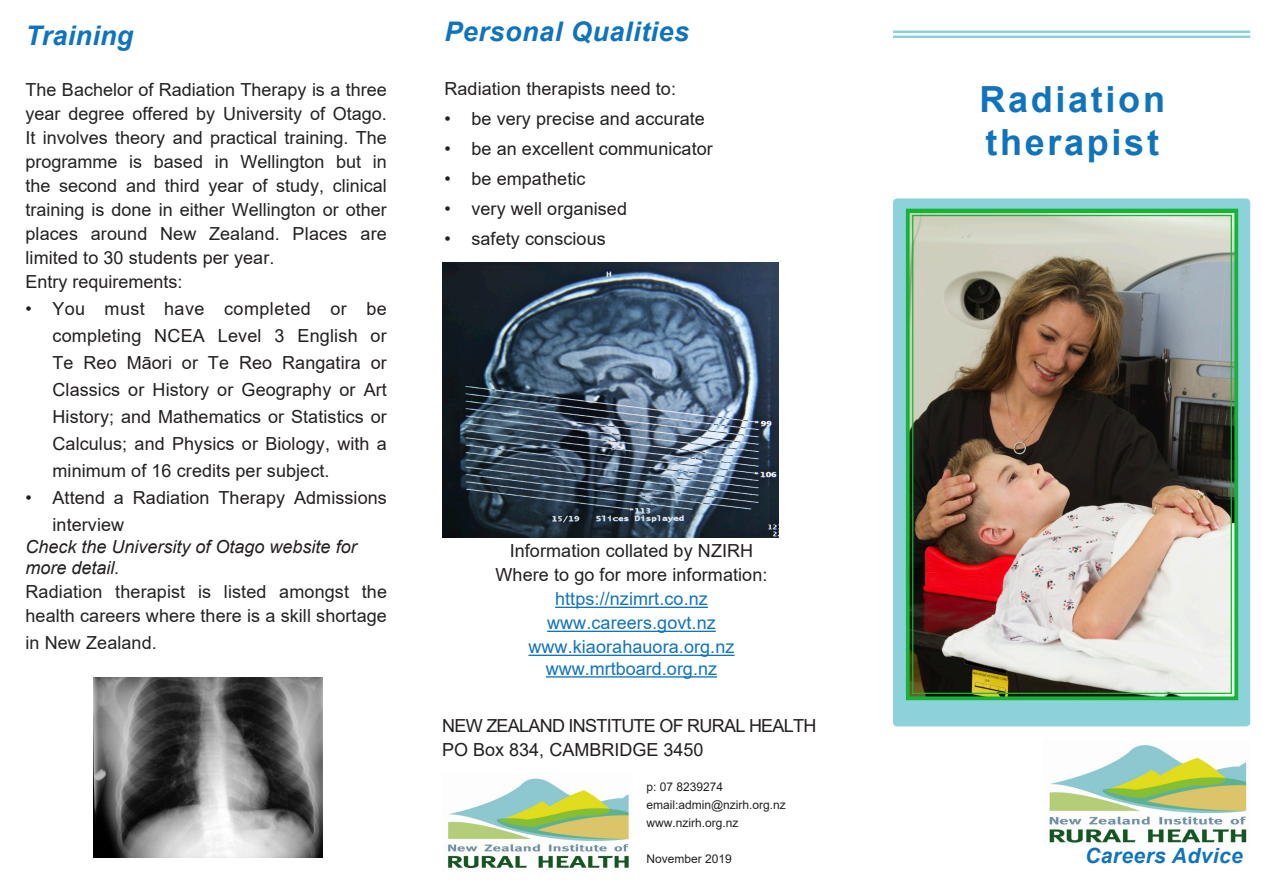
<style>
.page{position:relative;width:1263px;height:893px;background:#fff}
.page>*{position:absolute;margin:0;border:0;box-sizing:border-box;transform-origin:0 0}
.t1{font:700 36px "Arial";letter-spacing:.075em;color:#1074bc}
.Heading_2{font:italic 700 27px "Arial";letter-spacing:.02em;color:#1074bc}
.Heading_2-2{font:italic 700 21px "Arial";letter-spacing:.02em;color:#1074bc}
.Body_small{font:18px/27px "Arial";letter-spacing:.005em;color:#231f20;text-align:justify}
.Body{font:18px/24px "Arial";letter-spacing:.005em;color:#222;text-align:justify}
.Body_small_hyperlink{font:18px "Arial";letter-spacing:.005em;color:#1074bc}
.t2{font:italic 18px/21.6px "Arial";color:#231f20}
.Body-2{font:18px "Arial";letter-spacing:.005em;color:#231f20}
.Body_small-2{font:18px "Arial";letter-spacing:-.04em;color:#231f20}
.small_black{font:12px "Arial";color:#231f20}
.s1{color:#231f20}
</style>
<div class="page">
<div style="left:893px;top:198px;width:357px;height:528px;background:#8dd2da;border-radius:4px"></div>
<img style="left:1049px;top:745px;width:198px;height:98px">
<img style="left:447px;top:778px;width:182px;height:90px">
<hr style="left:555px;top:607px;width:153px;height:1px;background:#1074bc">
<hr style="left:547px;top:631px;width:169px;height:1px;background:#1074bc">
<hr style="left:528px;top:655px;width:206px;height:1px;background:#1074bc">
<hr style="left:546px;top:676px;width:171px;height:2px;background:#1074bc">
<hr style="left:893px;top:31px;width:357px;height:2px;background:#8dd2da">
<hr style="left:893px;top:36px;width:357px;height:2px;background:#8dd2da">
<img style="left:905px;top:208px;width:334px;height:493px">
<div style="left:912px;top:215px;width:320px;height:479px;border:1px solid #14b537"></div>
<img style="left:442px;top:263px;width:337px;height:275px">
<img style="left:94px;top:677px;width:229px;height:180px">
<p class="Heading_2" style="left:26px;top:18px;width:109px">Training</p>
<p class="Body" style="left:26px;top:78px;width:363px">The Bachelor of Radiation Therapy is a three year degree offered by University of Otago.<br>It involves theory and practical training. The programme is based in Wellington but in the second and third year of study, clinical training is done in either Wellington or other places around New Zealand. <span class="s1">Places are limited to 30 students per year.</span></p>
<p class="Body-2" style="left:26px;top:269px;width:159px">Entry requirements:</p>
<p class="Body_small" style="left:53px;top:295px;width:336px;text-indent:-27px">• You must have completed or be completing NCEA Level 3 English or Te Reo Māori or Te Reo Rangatira or Classics or History or Geography or Art History; and Mathematics or Statistics or Calculus; and Physics or Biology, with a minimum of 16 credits per subject.</p>
<p class="Body_small" style="left:53px;top:484px;width:336px;text-indent:-27px">• Attend a Radiation Therapy Admissions interview</p>
<p class="t2" style="left:26px;top:536px;width:333px">Check the University of Otago website for more detail.</p>
<p class="Body" style="left:26px;top:580px;width:363px">Radiation therapist is listed amongst the health careers where there is a skill shortage</p>
<p class="Body" style="left:26px;top:631px;width:133px">in New Zealand.</p>
<p class="Heading_2" style="left:444px;top:13px;width:246px">Personal Qualities</p>
<p class="Body-2" style="left:444px;top:76px;width:233px">Radiation therapists need to:</p>
<p class="Body_small" style="left:444px;top:105px;width:262px">• be very precise and accurate</p>
<p class="Body_small" style="left:444px;top:135px;width:270px">• be an excellent communicator</p>
<p class="Body_small" style="left:444px;top:165px;width:143px">• be empathetic</p>
<p class="Body_small" style="left:444px;top:195px;width:184px">• very well organised</p>
<p class="Body_small" style="left:444px;top:225px;width:163px">• safety conscious</p>
<p class="Body_small" style="left:510px;top:537px;width:245px">Information collated by NZIRH</p>
<p class="Body_small" style="left:495px;top:561px;width:273px">Where to go for more information:</p>
<p class="Body_small_hyperlink" style="left:555px;top:587px;width:154px">https://nzimrt.co.nz</p>
<p class="Body_small_hyperlink" style="left:547px;top:611px;width:170px">www.careers.govt.nz</p>
<p class="Body_small_hyperlink" style="left:528px;top:635px;width:208px">www.kiaorahauora.org.nz</p>
<p class="Body_small_hyperlink" style="left:546px;top:656px;width:173px">www.mrtboard.org.nz</p>
<p class="Body_small-2" style="left:442px;top:713px;width:376px">NEW ZEALAND INSTITUTE OF RURAL HEALTH</p>
<p class="Body_small" style="left:442px;top:736px;width:263px">PO Box 834, CAMBRIDGE 3450</p>
<p class="small_black" style="left:646px;top:779px;width:78px">p: 07 8239274</p>
<p class="small_black" style="left:646px;top:797px;width:141px">email:admin@nzirh.org.nz</p>
<p class="small_black" style="left:646px;top:815px;width:94px">www.nzirh.org.nz</p>
<p class="small_black" style="left:646px;top:851px;width:87px">November 2019</p>
<p class="t1" style="left:979px;top:74px;width:187px">Radiation</p>
<p class="t1" style="left:985px;top:117px;width:175px">therapist</p>
<p class="Heading_2-2" style="left:1085px;top:842px;width:159px">Careers Advice</p>
</div>
